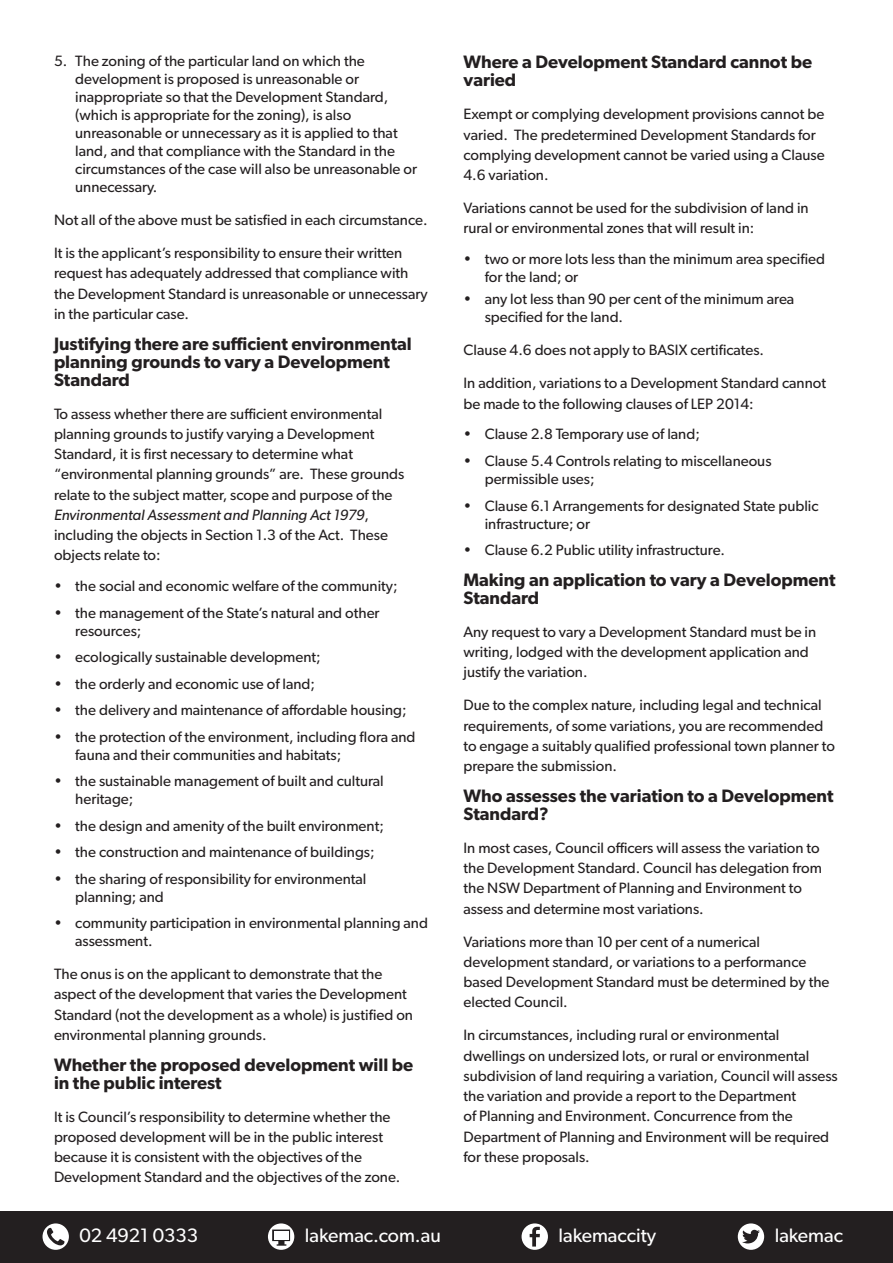
<style>
.page{position:relative;width:893px;height:1263px;background:#fff}
.page>*{position:absolute;margin:0;border:0;box-sizing:border-box;transform-origin:0 0}
.t1{font:19.5px "Gibson";color:#fff}
.Heading{font:600 18px/18px "Gibson";color:#231f20}
.t2{font:15px/20.2px "Gibson";color:#231f20}
.s1{font-style:italic}
</style>
<div class="page">
<div style="left:0;top:1211px;width:893px;height:52px;background:#231f20"></div>
<svg style="left:43px;top:1223px;width:26px;height:27px"></svg>
<svg style="left:268px;top:1223px;width:26px;height:27px"></svg>
<svg style="left:522px;top:1223px;width:26px;height:27px"></svg>
<svg style="left:738px;top:1223px;width:26px;height:27px"></svg>
<p class="t2" style="left:75px;top:52px;width:343px;line-height:18px;text-indent:-21px">5. The zoning of the particular land on which the development is proposed is unreasonable or inappropriate so that the Development Standard, (which is appropriate for the zoning), is also unreasonable or unnecessary as it is applied to that land, and that compliance with the Standard in the circumstances of the case will also be unreasonable or unnecessary.</p>
<p class="t2" style="left:54px;top:209px;width:375px">Not all of the above must be satisfied in each circumstance.</p>
<p class="t2" style="left:54px;top:242px;width:375px">It is the applicant’s responsibility to ensure their written request has adequately addressed that compliance with the Development Standard is unreasonable or unnecessary in the particular case.</p>
<p class="Heading" style="left:54px;top:334px;width:359px">Justifying there are sufficient environmental planning grounds to vary a Development<br>Standard</p>
<p class="t2" style="left:54px;top:403px;width:352px">To assess whether there are sufficient environmental planning grounds to justify varying a Development Standard, it is first necessary to determine what “environmental planning grounds” are. These grounds relate to the subject matter, scope and purpose of the <span class="s1">Environmental Assessment and Planning Act 1979</span>, including the objects in Section 1.3 of the Act. These objects relate to:</p>
<p class="t2" style="left:54px;top:575px;width:345px">• the social and economic welfare of the community;</p>
<p class="t2" style="left:75px;top:603px;width:306px;line-height:18px;text-indent:-21px">• the management of the State’s natural and other resources;</p>
<p class="t2" style="left:54px;top:647px;width:268px">• ecologically sustainable development;</p>
<p class="t2" style="left:54px;top:673px;width:263px">• the orderly and economic use of land;</p>
<p class="t2" style="left:54px;top:700px;width:354px">• the delivery and maintenance of affordable housing;</p>
<p class="t2" style="left:75px;top:727px;width:342px;line-height:18px;text-indent:-21px">• the protection of the environment, including flora and fauna and their communities and habitats;</p>
<p class="t2" style="left:75px;top:772px;width:310px;line-height:18px;text-indent:-21px">• the sustainable management of built and cultural heritage;</p>
<p class="t2" style="left:54px;top:815px;width:331px">• the design and amenity of the built environment;</p>
<p class="t2" style="left:54px;top:842px;width:322px">• the construction and maintenance of buildings;</p>
<p class="t2" style="left:75px;top:869px;width:293px;line-height:18px;text-indent:-21px">• the sharing of responsibility for environmental planning; and</p>
<p class="t2" style="left:75px;top:914px;width:354px;line-height:18px;text-indent:-21px">• community participation in environmental planning and assessment.</p>
<p class="t2" style="left:54px;top:964px;width:361px">The onus is on the applicant to demonstrate that the aspect of the development that varies the Development Standard (not the development as a whole) is justified on environmental planning grounds.</p>
<p class="Heading" style="left:54px;top:1055px;width:361px">Whether the proposed development will be in the public interest</p>
<p class="t2" style="left:54px;top:1106px;width:348px">It is Council’s responsibility to determine whether the proposed development will be in the public interest because it is consistent with the objectives of the Development Standard and the objectives of the zone.</p>
<p class="Heading" style="left:463px;top:53px;width:350px">Where a Development Standard cannot be varied</p>
<p class="t2" style="left:463px;top:104px;width:363px">Exempt or complying development provisions cannot be varied. The predetermined Development Standards for complying development cannot be varied using a Clause 4.6 variation.</p>
<p class="t2" style="left:463px;top:198px;width:347px">Variations cannot be used for the subdivision of land in rural or environmental zones that will result in:</p>
<p class="t2" style="left:485px;top:250px;width:342px;line-height:18px;text-indent:-21px">• two or more lots less than the minimum area specified for the land; or</p>
<p class="t2" style="left:485px;top:290px;width:311px;line-height:18px;text-indent:-21px">• any lot less than 90 per cent of the minimum area specified for the land.</p>
<p class="t2" style="left:463px;top:340px;width:302px">Clause 4.6 does not apply to BASIX certificates.</p>
<p class="t2" style="left:463px;top:373px;width:364px">In addition, variations to a Development Standard cannot be made to the following clauses of LEP 2014:</p>
<p class="t2" style="left:463px;top:424px;width:238px">• Clause 2.8 Temporary use of land;</p>
<p class="t2" style="left:485px;top:452px;width:288px;line-height:18px;text-indent:-21px">• Clause 5.4 Controls relating to miscellaneous permissible uses;</p>
<p class="t2" style="left:485px;top:496px;width:335px;line-height:18px;text-indent:-21px">• Clause 6.1 Arrangements for designated State public infrastructure; or</p>
<p class="t2" style="left:463px;top:539px;width:263px">• Clause 6.2 Public utility infrastructure.</p>
<p class="Heading" style="left:463px;top:570px;width:374px">Making an application to vary a Development<br>Standard</p>
<p class="t2" style="left:463px;top:621px;width:354px">Any request to vary a Development Standard must be in writing, lodged with the development application and justify the variation.</p>
<p class="t2" style="left:463px;top:695px;width:373px">Due to the complex nature, including legal and technical requirements, of some variations, you are recommended to engage a suitably qualified professional town planner to prepare the submission.</p>
<p class="Heading" style="left:463px;top:786px;width:372px">Who assesses the variation to a Development<br>Standard?</p>
<p class="t2" style="left:463px;top:837px;width:360px">In most cases, Council officers will assess the variation to the Development Standard. Council has delegation from the NSW Department of Planning and Environment to assess and determine most variations.</p>
<p class="t2" style="left:463px;top:931px;width:367px">Variations more than 10 per cent of a numerical development standard, or variations to a performance based Development Standard must be determined by the elected Council.</p>
<p class="t2" style="left:463px;top:1025px;width:376px">In circumstances, including rural or environmental dwellings on undersized lots, or rural or environmental subdivision of land requiring a variation, Council will assess the variation and provide a report to the Department<br>of Planning and Environment. Concurrence from the Department of Planning and Environment will be required for these proposals.</p>
<h1 class="t1" style="left:79px;top:1224px;width:120px">02 4921 0333</h1>
<h1 class="t1" style="left:305px;top:1224px;width:138px">lakemac.com.au</h1>
<h1 class="t1" style="left:558px;top:1224px;width:99px">lakemaccity</h1>
<h1 class="t1" style="left:775px;top:1224px;width:70px">lakemac</h1>
</div>
